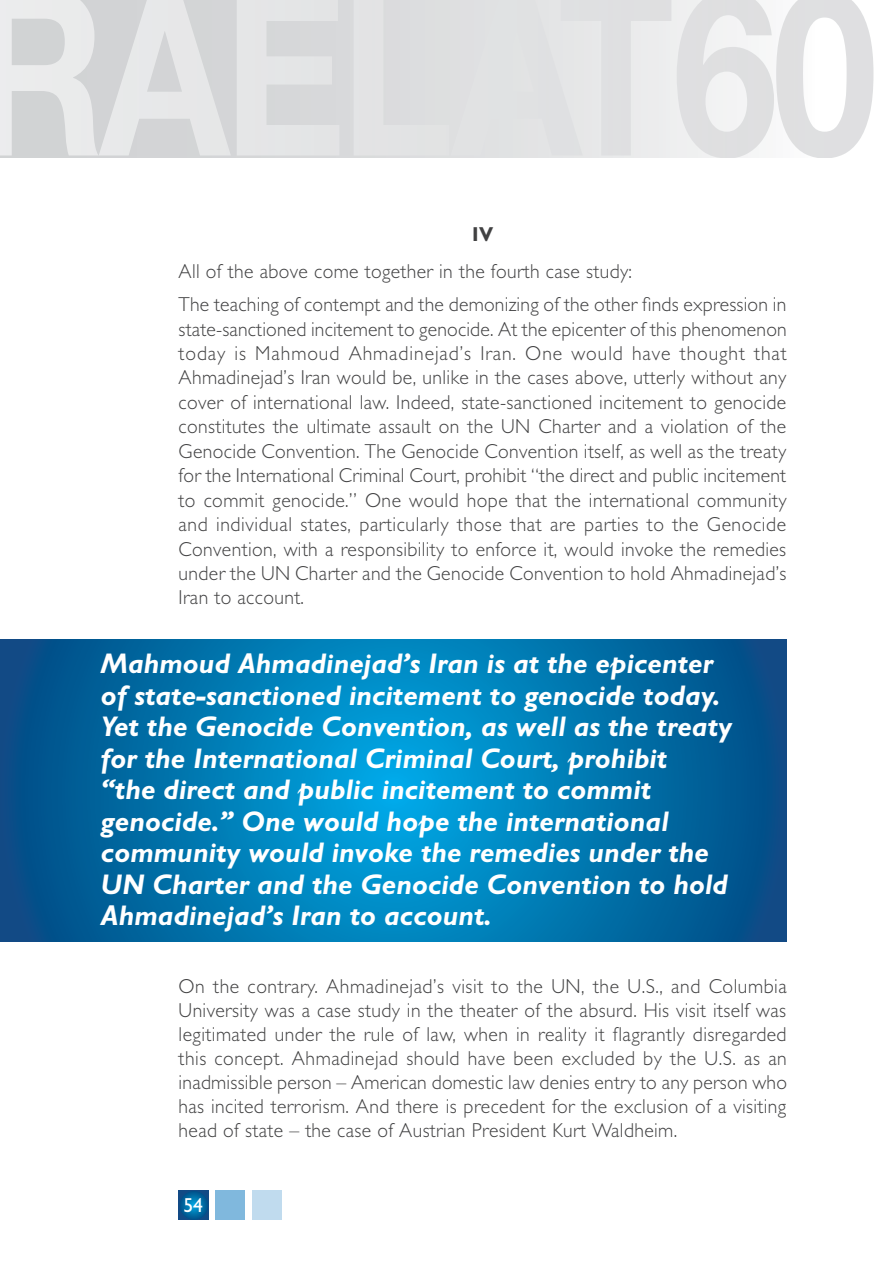
<style>
.page{position:relative;width:893px;height:1263px;background:#fff}
.page>*{position:absolute;margin:0;border:0;box-sizing:border-box;transform-origin:0 0}
.t1{font:italic 700 28.5px/31.5px "Gentle Sans";color:#fff}
.t2{font:300 20.25px/24.5px "Gentle Sans";letter-spacing:.02em;color:#414142;text-align:justify}
.t3{font:700 20.25px "Gentle Sans";color:#414142}
.t4{font:20.25px "Gentle Sans";color:#fff}
</style>
<div class="page">
<svg style="left:0;top:639px;width:787px;height:302px;background:#0174ad"></svg>
<svg style="left:776px;top:0;width:98px;height:157px"></svg>
<svg style="left:0;top:0;width:774px;height:157px;background:#e0e1e2"></svg>
<svg style="left:179px;top:1190px;width:29px;height:30px"></svg>
<div style="left:216px;top:1190px;width:29px;height:30px;background:#80b8dd"></div>
<div style="left:253px;top:1190px;width:29px;height:30px;background:#c0dbee"></div>
<p class="t3" style="left:472px;top:222px;width:23px">IV</p>
<p class="t2" style="left:179px;top:255px;width:609px;line-height:33px">All of the above come together in the fourth case study:<br>The teaching of contempt and the demonizing of the other finds expression in</p>
<p class="t2" style="left:179px;top:316px;width:610px">state-sanctioned incitement to genocide. At the epicenter of this phenomenon today is Mahmoud Ahmadinejad’s Iran. One would have thought that Ahmadinejad’s Iran would be, unlike in the cases above, utterly without any cover of international law. Indeed, state-sanctioned incitement to genocide constitutes the ultimate assault on the UN Charter and a violation of the Genocide Convention. The Genocide Convention itself, as well as the treaty for the International Criminal Court, prohibit “the direct and public incitement to commit genocide.” One would hope that the international community and individual states, particularly those that are parties to the Genocide Convention, with a responsibility to enforce it, would invoke the remedies under the UN Charter and the Genocide Convention to hold Ahmadinejad’s Iran to account.</p>
<p class="t1" style="left:101px;top:647px;width:633px">Mahmoud Ahmadinejad’s Iran is at the epicenter of state-sanctioned incitement to genocide today.<br>Yet the Genocide Convention, as well as the treaty for the International Criminal Court, prohibit<br>“the direct and public incitement to commit genocide.” One would hope the international community would invoke the remedies under the UN Charter and the Genocide Convention to hold Ahmadinejad’s Iran to account.</p>
<p class="t2" style="left:179px;top:974px;width:610px;line-height:24px">On the contrary. Ahmadinejad’s visit to the UN, the U.S., and Columbia University was a case study in the theater of the absurd. His visit itself was legitimated under the rule of law, when in reality it flagrantly disregarded this concept. Ahmadinejad should have been excluded by the U.S. as an inadmissible person – American domestic law denies entry to any person who has incited terrorism. And there is precedent for the exclusion of a visiting head of state – the case of Austrian President Kurt Waldheim.</p>
<p class="t4" style="left:183px;top:1193px;width:21px">54</p>
</div>
